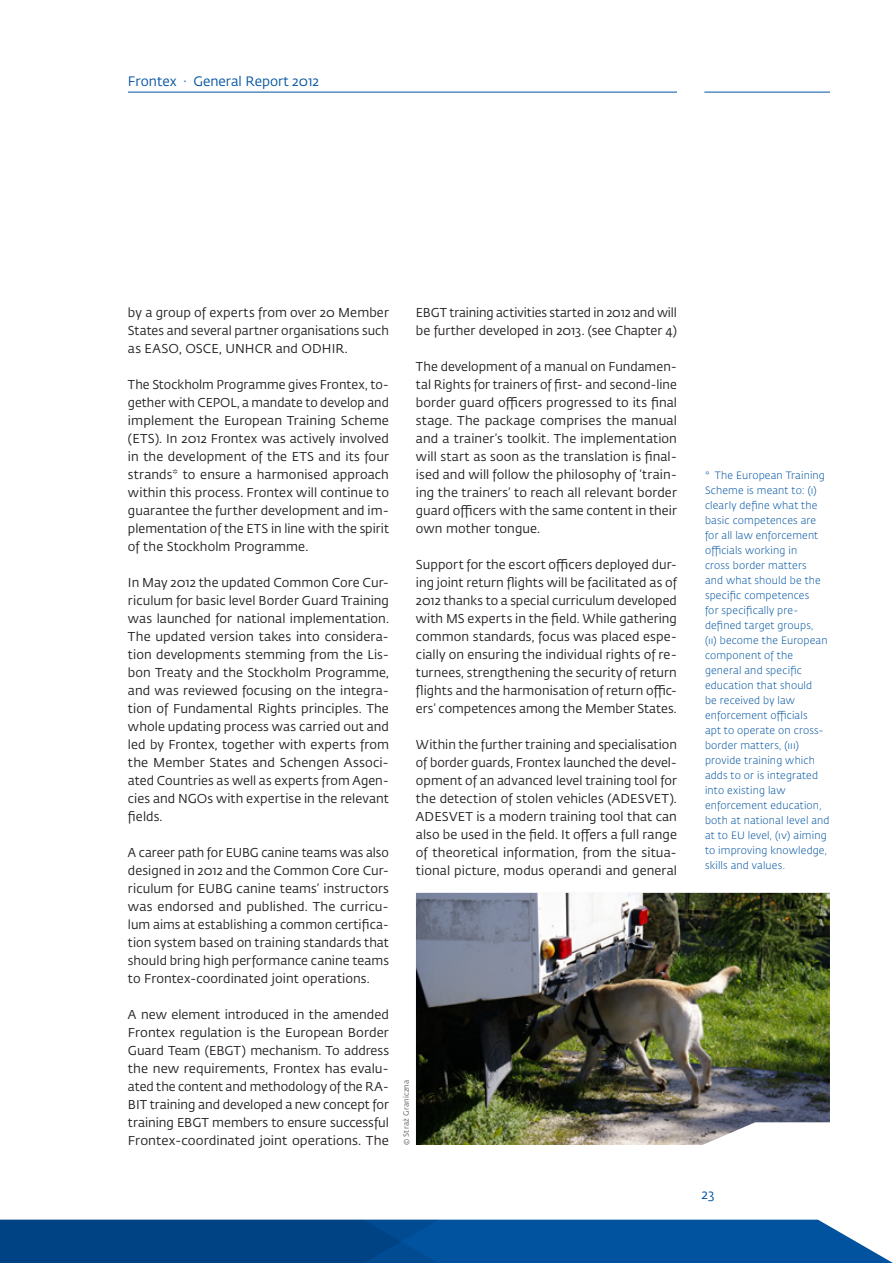
<style>
.page{position:relative;width:893px;height:1263px;background:#fff}
.page>*{position:absolute;margin:0;border:0;box-sizing:border-box;transform-origin:0 0}
.t1{font:13.5px "Fedra Sans Pro";color:#0153a0}
.t2{font:12.75px/18px "Fedra Sans Pro";letter-spacing:.005em;color:#231f20;text-align:justify}
.t3{font:300 10.5px/15px "Fedra Sans Pro";letter-spacing:.015em;color:#0153a0}
.t4{font:7.5px "Fedra Sans Pro";letter-spacing:.025em;color:#57585a}
</style>
<div class="page">
<img style="left:416px;top:893px;width:414px;height:252px">
<svg style="left:475px;top:1219px;width:418px;height:44px;fill:#0153a0"></svg>
<svg style="left:0;top:1219px;width:475px;height:44px"></svg>
<hr style="left:128px;top:92px;width:549px;height:1px;background:#0153a0">
<hr style="left:704px;top:92px;width:126px;height:1px;background:#0153a0">
<p class="t1" style="left:128px;top:71px;width:193px">Frontex · General Report 2012</p>
<p class="t2" style="left:128px;top:303px;width:262px">by a group of experts from over 20 Member States and several partner organisations such as EASO, OSCE, UNHCR and ODHIR.</p>
<p class="t2" style="left:128px;top:375px;width:263px">The Stockholm Programme gives Frontex, to&shy;gether with CEPOL, a mandate to develop and implement the European Training Scheme (ETS). In 2012 Frontex was actively involved in the development of the ETS and its four strands* to ensure a harmonised approach within this process. Frontex will continue to guarantee the further development and im&shy;plementation of the ETS in line with the spirit of the Stockholm Programme.</p>
<p class="t2" style="left:128px;top:573px;width:263px">In May 2012 the updated Common Core Cur&shy;riculum for basic level Border Guard Training was launched for national implementation.<br>The updated version takes into considera&shy;tion developments stemming from the Lis&shy;bon Treaty and the Stockholm Programme, and was reviewed focusing on the integra&shy;tion of Fundamental Rights principles. The whole updating process was carried out and led by Frontex, together with experts from the Member States and Schengen Associ&shy;ated Countries as well as experts from Agen&shy;cies and NGOs with expertise in the relevant fields.</p>
<p class="t2" style="left:128px;top:843px;width:262px">A career path for EUBG canine teams was also designed in 2012 and the Common Core Cur&shy;riculum for EUBG canine teams’ instructors was endorsed and published. The curricu&shy;lum aims at establishing a common certifica&shy;tion system based on training standards that should bring high performance canine teams to Frontex-coordinated joint operations.</p>
<p class="t2" style="left:128px;top:1005px;width:263px">A new element introduced in the amended Frontex regulation is the European Border Guard Team (EBGT) mechanism. To address the new requirements, Frontex has evalu&shy;ated the content and methodology of the RA-BIT training and developed a new concept for training EBGT members to ensure successful Frontex-coordinated joint operations. The</p>
<p class="t2" style="left:416px;top:303px;width:262px">EBGT training activities started in 2012 and will be further developed in 2013. (see Chapter 4)</p>
<p class="t2" style="left:416px;top:357px;width:263px">The development of a manual on Fundamen&shy;tal Rights for trainers of first- and second-line border guard officers progressed to its final stage. The package comprises the manual and a trainer’s toolkit. The implementation will start as soon as the translation is final&shy;ised and will follow the philosophy of ‘train&shy;ing the trainers’ to reach all relevant border guard officers with the same content in their own mother tongue.</p>
<p class="t2" style="left:416px;top:555px;width:262px">Support for the escort officers deployed dur&shy;ing joint return flights will be facilitated as of 2012 thanks to a special curriculum developed with MS experts in the field. While gathering common standards, focus was placed espe&shy;cially on ensuring the individual rights of re&shy;turnees, strengthening the security of return flights and the harmonisation of return offic&shy;ers’ competences among the Member States.</p>
<p class="t2" style="left:416px;top:735px;width:262px">Within the further training and specialisation of border guards, Frontex launched the devel&shy;opment of an advanced level training tool for the detection of stolen vehicles (ADESVET).<br>ADESVET is a modern training tool that can also be used in the field. It offers a full range of theoretical information, from the situa&shy;tional picture, modus operandi and general</p>
<p class="t4" style="left:401px;top:1145px;width:67px;rotate:-90deg">© Straż Graniczna</p>
<p class="t3" style="left:705px;top:467px;width:126px">* The European Training<br>Scheme is meant to: (i) clearly define what the basic competences are for all law enforcement officials working in<br>cross border matters<br>and what should be the specific competences<br>for specifically pre&shy;defined target groups,<br>(ii) become the European component of the general and specific education that should<br>be received by law enforcement officials<br>apt to operate on cross&shy;border matters, (iii) provide training which adds to or is integrated into existing law enforcement education, both at national level and at to EU level, (iv) aiming to improving knowledge, skills and values.</p>
<p class="t1" style="left:702px;top:1185px;width:14px">23</p>
</div>
